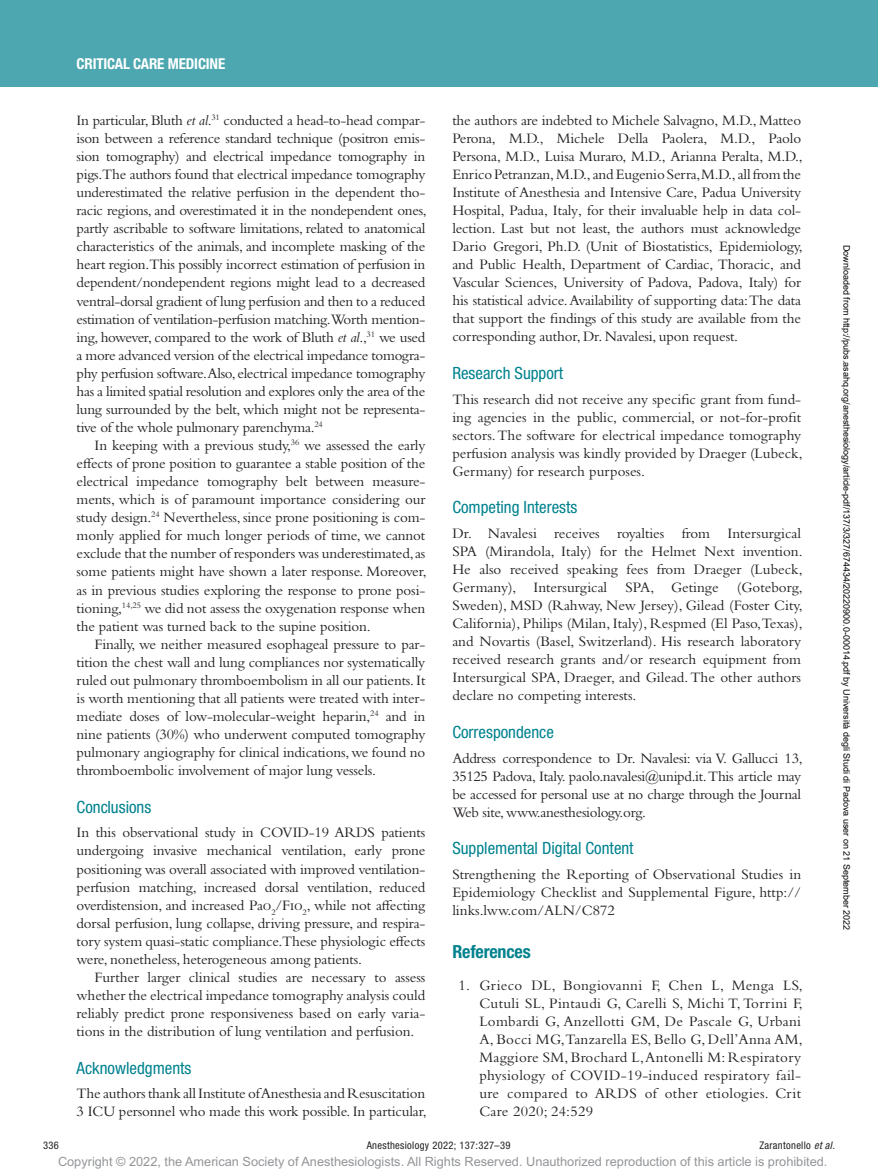
<style>
.page{position:relative;width:878px;height:1175px;background:#fff}
.page>*{position:absolute;margin:0;border:0;box-sizing:border-box;transform-origin:0 0}
.t1{font:700 condensed 18px "Helvetica Neue LT Std";color:#00828e}
.t2{font:condensed 16.8px "Helvetica Neue LT Std";color:#00828e}
.t3{font:15px/18px "Bembo Std";letter-spacing:-.01em;color:#231f20;text-align:justify}
.t4{font:700 condensed 15px "Helvetica Neue LT Std";letter-spacing:-.01em;color:#fff}
.t5{font:12.75px "Arial MT Std";color:#939598}
.t6{font:condensed 10.5px "Helvetica Neue LT Std";letter-spacing:.03em;color:#231f20}
.t7{font:9px "Arial";color:#000}
.s1{font-style:italic}
</style>
<div class="page">
<div style="left:0;top:0;width:878px;height:86px;background:#4da7b0"></div>
<p class="t4" style="left:77px;top:54px;width:150px">CRITICAL CARE MEDICINE</p>
<p class="t3" style="left:77px;top:111px;width:352px">In particular, Bluth <span class="s1">et al</span>.<sup>31</sup> conducted a head-to-head compar&shy;ison between a reference standard technique (positron emis&shy;sion tomography) and electrical impedance tomography in pigs.The authors found that electrical impedance tomography underestimated the relative perfusion in the dependent tho&shy;racic regions, and overestimated it in the nondependent ones, partly ascribable to software limitations, related to anatomical characteristics of the animals, and incomplete masking of the heart region.This possibly incorrect estimation of perfusion in dependent/nondependent regions might lead to a decreased ventral-dorsal gradient of lung perfusion and then to a reduced estimation of ventilation-perfusion matching.Worth mention&shy;ing, however, compared to the work of Bluth <span class="s1">et al</span>.,<sup>31</sup> we used a more advanced version of the electrical impedance tomogra&shy;phy perfusion software.Also, electrical impedance tomography has a limited spatial resolution and explores only the area of the lung surrounded by the belt, which might not be representa&shy;tive of the whole pulmonary parenchyma.<sup>24</sup></p>
<p class="t3" style="left:77px;top:436px;width:352px;text-indent:18px">In keeping with a previous study,<sup>36</sup> we assessed the early effects of prone position to guarantee a stable position of the electrical impedance tomography belt between measure&shy;ments, which is of paramount importance considering our study design.<sup>24</sup> Nevertheless, since prone positioning is com&shy;monly applied for much longer periods of time, we cannot exclude that the number of responders was underestimated, as some patients might have shown a later response. Moreover, as in previous studies exploring the response to prone posi&shy;tioning,<sup>14,25</sup> we did not assess the oxygenation response when the patient was turned back to the supine position.</p>
<p class="t3" style="left:77px;top:634px;width:350px;text-indent:18px">Finally, we neither measured esophageal pressure to par&shy;tition the chest wall and lung compliances nor systematically ruled out pulmonary thromboembolism in all our patients. It is worth mentioning that all patients were treated with inter&shy;mediate doses of low-molecular-weight heparin,<sup>24</sup> and in nine patients (30%) who underwent computed tomography pulmonary angiography for clinical indications, we found no thromboembolic involvement of major lung vessels.</p>
<p class="t2" style="left:77px;top:797px;width:76px">Conclusions</p>
<p class="t3" style="left:77px;top:823px;width:350px">In this observational study in COVID-19 ARDS patients undergoing invasive mechanical ventilation, early prone positioning was overall associated with improved ventilation&shy;perfusion matching, increased dorsal ventilation, reduced overdistension, and increased Pao<sub>2</sub>/Fio<sub>2</sub>, while not affecting dorsal perfusion, lung collapse, driving pressure, and respira&shy;tory system quasi-static compliance.These physiologic effects were, nonetheless, heterogeneous among patients.</p>
<p class="t3" style="left:77px;top:968px;width:350px;text-indent:18px">Further larger clinical studies are necessary to assess whether the electrical impedance tomography analysis could reliably predict prone responsiveness based on early varia&shy;tions in the distribution of lung ventilation and perfusion.</p>
<p class="t2" style="left:77px;top:1057px;width:116px">Acknowledgments</p>
<p class="t3" style="left:77px;top:1084px;width:352px">The authors thank all Institute of Anesthesia and Resuscitation<br>3 ICU personnel who made this work possible. In particular,</p>
<p class="t3" style="left:452px;top:111px;width:352px">the authors are indebted to Michele Salvagno‚ M.D., Matteo Perona, M.D.‚ Michele Della Paolera, M.D.‚ Paolo Persona, M.D.‚ Luisa Muraro, M.D.‚ Arianna Peralta, M.D., Enrico Petranzan, M.D.‚ and Eugenio Serra,M.D.‚ all from the Institute of Anesthesia and Intensive Care‚ Padua University Hospital‚ Padua‚ Italy‚ for their invaluable help in data col&shy;lection. Last but not least, the authors must acknowledge Dario Gregori, Ph.D. (Unit of Biostatistics‚ Epidemiology, and Public Health, Department of Cardiac‚ Thoracic‚ and Vascular Sciences‚ University of Padova‚ Padova‚ Italy) for his statistical advice. Availability of supporting data: The data that support the findings of this study are available from the corresponding author, Dr. Navalesi, upon request.</p>
<p class="t2" style="left:452px;top:363px;width:112px">Research Support</p>
<p class="t3" style="left:452px;top:389px;width:352px">This research did not receive any specific grant from fund&shy;ing agencies in the public, commercial, or not-for-profit sectors. The software for electrical impedance tomography perfusion analysis was kindly provided by Draeger (Lubeck, Germany) for research purposes.</p>
<p class="t2" style="left:452px;top:497px;width:126px">Competing Interests</p>
<p class="t3" style="left:452px;top:524px;width:352px">Dr. Navalesi receives royalties from Intersurgical SPA (Mirandola, Italy) for the Helmet Next invention.<br>He also received speaking fees from Draeger (Lubeck, Germany), Intersurgical SPA, Getinge (Goteborg, Sweden), MSD (Rahway, New Jersey), Gilead (Foster City, California), Philips (Milan, Italy), Respmed (El Paso,Texas), and Novartis (Basel, Switzerland). His research laboratory received research grants and/or research equipment from Intersurgical SPA, Draeger, and Gilead. The other authors declare no competing interests.</p>
<p class="t2" style="left:452px;top:722px;width:103px">Correspondence</p>
<p class="t3" style="left:452px;top:748px;width:352px">Address correspondence to Dr. Navalesi: via V. Gallucci 13, 35125 Padova, Italy. paolo.navalesi@unipd.it. This article may be accessed for personal use at no charge through the Journal Web site, www.anesthesiology.org.</p>
<p class="t2" style="left:452px;top:838px;width:183px">Supplemental Digital Content</p>
<p class="t3" style="left:452px;top:865px;width:350px">Strengthening the Reporting of Observational Studies in Epidemiology Checklist and Supplemental Figure, http:// links.lww.com/ALN/C872</p>
<p class="t1" style="left:452px;top:941px;width:80px">References</p>
<p class="t3" style="left:479px;top:976px;width:325px;text-indent:-21px">1. Grieco DL, Bongiovanni F, Chen L, Menga LS, Cutuli SL, Pintaudi G, Carelli S, Michi T, Torrini F, Lombardi G, Anzellotti GM, De Pascale G, Urbani A, Bocci MG, Tanzarella ES, Bello G, Dell’Anna AM, Maggiore SM, Brochard L, Antonelli M: Respiratory physiology of COVID-19-induced respiratory fail&shy;ure compared to ARDS of other etiologies. Crit Care 2020; 24:529</p>
<p class="t5" style="left:58px;top:1154px;width:771px">Copyright © 2022, the American Society of Anesthesiologists. All Rights Reserved. Unauthorized reproduction of this article is prohibited.</p>
<p class="t7" style="left:850px;top:244px;width:687px;rotate:90deg">Downloaded from http://pubs.asahq.org/anesthesiology/article-pdf/137/3/327/674434/20220900.0-00014.pdf by Università degli Studi di Padova user on 21 September 2022</p>
<p class="t6" style="left:43px;top:1139px;width:17px">336</p>
<p class="t6" style="left:367px;top:1139px;width:145px">Anesthesiology 2022; 137:327–39</p>
<p class="t6" style="left:759px;top:1139px;width:77px">Zarantonello <span class="s1">et al.</span></p>
</div>
